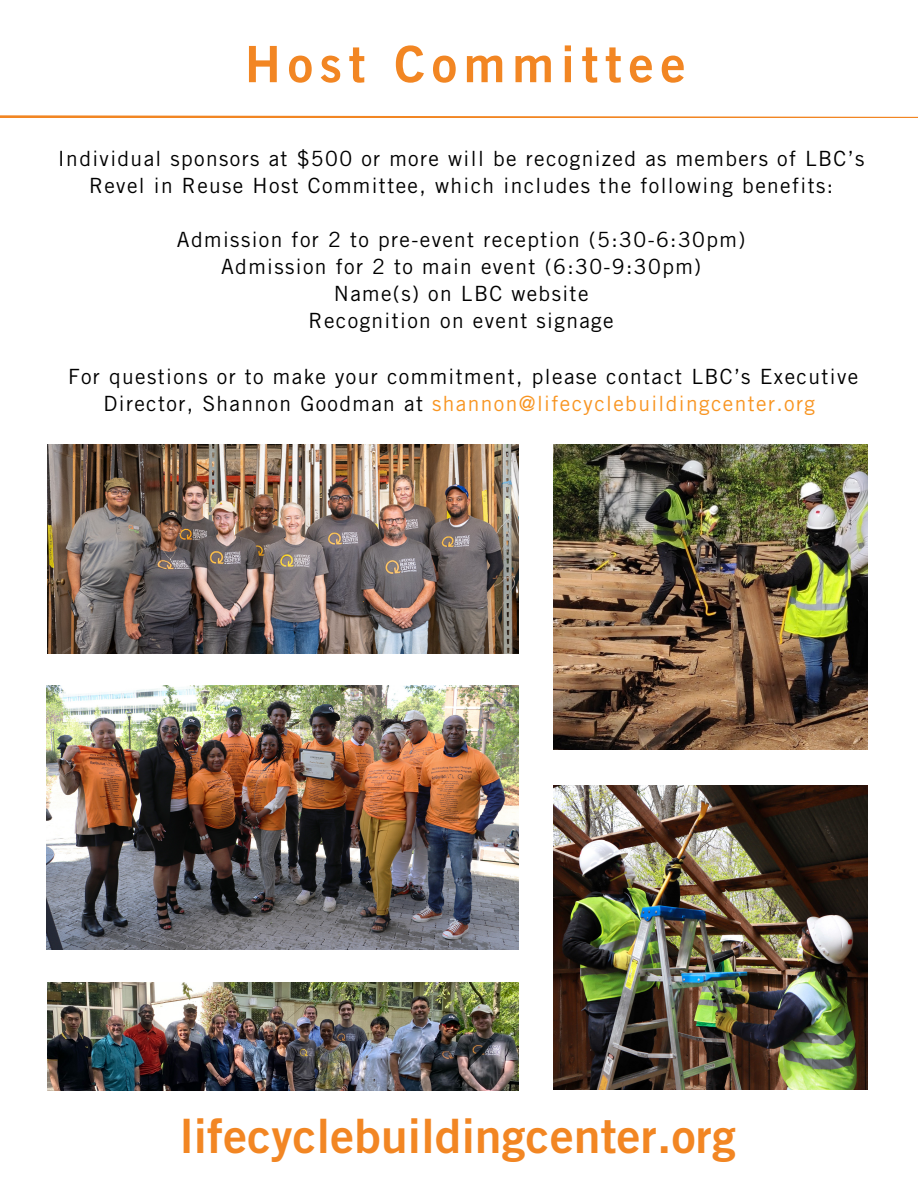
<style>
.page{position:relative;width:918px;height:1188px;background:#fff}
.page>*{position:absolute;margin:0;border:0;box-sizing:border-box;transform-origin:0 0}
.t1{font:50.25px "Trade Gothic LT Std Bd 2";letter-spacing:.135em;color:#f28623}
.t2{font:47.4px "Trade Gothic LT Std Bd 2";letter-spacing:.005em;color:#f28623}
.t3{font:21px/27px "Trade Gothic LT Std";letter-spacing:.065em;color:#000;text-align:center}
.s1{color:#f89522}
</style>
<div class="page">
<svg style="left:0;top:115px;width:918px;height:3px"></svg>
<img style="left:47px;top:445px;width:471px;height:208px">
<img style="left:47px;top:686px;width:471px;height:264px">
<img style="left:553px;top:445px;width:314px;height:305px">
<img style="left:553px;top:786px;width:314px;height:304px">
<img style="left:47px;top:982px;width:471px;height:108px">
<p class="t1" style="left:245px;top:46px;width:442px">Host Committee</p>
<p class="t3" style="left:58px;top:147px;width:808px">Individual sponsors at $500 or more will be recognized as members of LBC’s<br>Revel in Reuse Host Committee, which includes the following benefits:</p>
<p class="t3" style="left:177px;top:228px;width:570px">Admission for 2 to pre-event reception (5:30-6:30pm)</p>
<p class="t3" style="left:221px;top:255px;width:482px">Admission for 2 to main event (6:30-9:30pm)</p>
<p class="t3" style="left:334px;top:282px;width:256px">Name(s) on LBC website</p>
<p class="t3" style="left:309px;top:309px;width:307px">Recognition on event signage</p>
<p class="t3" style="left:68px;top:366px;width:792px">For questions or to make your commitment, please contact LBC’s Executive<br>Director, Shannon Goodman at <span class="s1">shannon@lifecyclebuildingcenter.org</span></p>
<p class="t2" style="left:180px;top:1118px;width:557px">lifecyclebuildingcenter.org</p>
</div>
